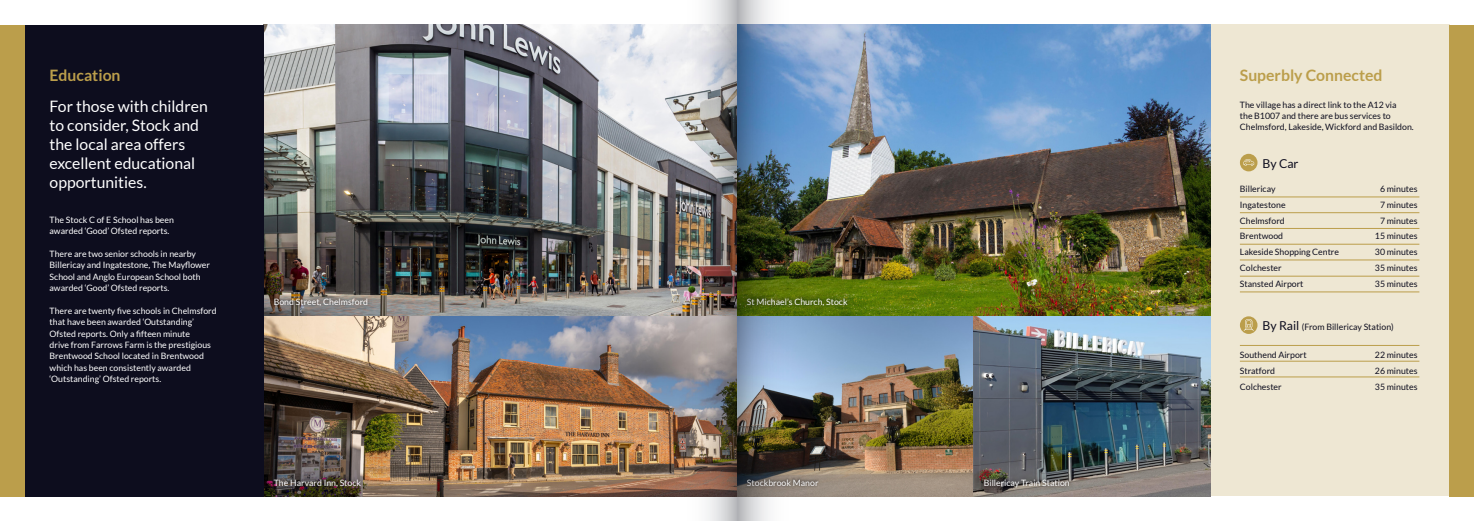
<style>
.page{position:relative;width:1474px;height:521px;background:#fff}
.page>*{position:absolute;margin:0;border:0;box-sizing:border-box;transform-origin:0 0}
.t1{font:15.75px/18.9px "Lato";color:#fff}
.t2{font:700 15.75px "Lato";color:#bb9e4b}
.t3{font:12.25px "Lato";color:#0d0d1e}
.t4{font:8.75px/11.4px "Lato";color:#fff}
.t5{font:8.75px/11.4px "Lato";color:#0d0d1e}
.s1{font-size:12.25px}
</style>
<div class="page">
<img style="left:264px;top:25px;width:946px;height:471px">
<div style="left:1210px;top:25px;width:239px;height:471px;background:#eee7d3"></div>
<div style="left:25px;top:25px;width:239px;height:471px;background:#0d0d1e"></div>
<div style="left:1239px;top:154px;width:18px;height:17px;background:#bb9e4b;border-radius:50%"></div>
<svg style="left:1243px;top:159px;width:11px;height:7px"></svg>
<svg style="left:1239px;top:316px;width:18px;height:18px"></svg>
<svg style="left:1243px;top:319px;width:10px;height:12px"></svg>
<div style="left:0;top:25px;width:25px;height:471px;background:#bb9e4b"></div>
<div style="left:1449px;top:25px;width:24px;height:471px;background:#bb9e4b"></div>
<hr style="left:1239px;top:197px;width:180px;height:1px;background:#bb9e4b">
<hr style="left:1239px;top:212px;width:180px;height:1px;background:#bb9e4b">
<hr style="left:1239px;top:228px;width:180px;height:1px;background:#bb9e4b">
<hr style="left:1239px;top:244px;width:180px;height:1px;background:#bb9e4b">
<hr style="left:1239px;top:260px;width:180px;height:1px;background:#bb9e4b">
<hr style="left:1239px;top:276px;width:180px;height:1px;background:#bb9e4b">
<hr style="left:1239px;top:292px;width:180px;height:1px;background:#bb9e4b">
<hr style="left:1239px;top:345px;width:180px;height:1px;background:#bb9e4b">
<hr style="left:1239px;top:361px;width:180px;height:1px;background:#bb9e4b">
<hr style="left:1239px;top:377px;width:180px;height:1px;background:#bb9e4b">
<img style="left:801px;top:315px;width:172px;height:181px">
<svg style="left:801px;top:477px;width:20px;height:11px"></svg>
<img style="left:973px;top:315px;width:237px;height:181px">
<svg style="left:979px;top:474px;width:95px;height:17px;background:#615c58"></svg>
<svg style="left:270px;top:293px;width:102px;height:17px;background:#7e756d"></svg>
<svg style="left:270px;top:474px;width:95px;height:17px;background:#473e38"></svg>
<svg style="left:801px;top:294px;width:50px;height:16px"></svg>
<img style="left:674px;top:0;width:63px;height:521px">
<img style="left:737px;top:0;width:64px;height:521px">
<p class="t2" style="left:50px;top:66px;width:72px">Education</p>
<p class="t1" style="left:50px;top:97px;width:160px">For those with children to consider, Stock and the local area offers excellent educational opportunities.</p>
<p class="t4" style="left:50px;top:214px;width:126px">The Stock C of E School has been awarded ‘Good’ Ofsted reports.</p>
<p class="t4" style="left:50px;top:248px;width:162px">There are two senior schools in nearby Billericay and Ingatestone, The Mayflower School and Anglo European School both awarded ‘Good’ Ofsted reports.</p>
<p class="t4" style="left:50px;top:305px;width:169px">There are twenty five schools in Chelmsford that have been awarded ‘Outstanding’ Ofsted reports. Only a fifteen minute<br>drive from Farrows Farm is the prestigious Brentwood School located in Brentwood which has been consistently awarded ‘Outstanding’ Ofsted reports.</p>
<p class="t4" style="left:274px;top:296px;width:96px">Bond Street, Chelmsford</p>
<p class="t4" style="left:274px;top:477px;width:89px">The Harvard Inn, Stock</p>
<p class="t4" style="left:747px;top:296px;width:102px">St Michael’s Church, Stock</p>
<p class="t4" style="left:747px;top:477px;width:73px">Stockbrook Manor</p>
<p class="t4" style="left:983px;top:477px;width:87px">Billericay Train Station</p>
<p class="t2" style="left:1239px;top:66px;width:144px">Superbly Connected</p>
<p class="t5" style="left:1239px;top:99px;width:175px">The village has a direct link to the A12 via<br>the B1007 and there are bus services to<br>Chelmsford, Lakeside, Wickford and Basildon.</p>
<p class="t3" style="left:1262px;top:156px;width:38px">By Car</p>
<p class="t5" style="left:1239px;top:183px;width:37px">Billericay</p>
<p class="t5" style="left:1379px;top:183px;width:39px">6 minutes</p>
<p class="t5" style="left:1239px;top:199px;width:47px">Ingatestone</p>
<p class="t5" style="left:1379px;top:199px;width:39px">7 minutes</p>
<p class="t5" style="left:1239px;top:215px;width:46px">Chelmsford</p>
<p class="t5" style="left:1379px;top:215px;width:39px">7 minutes</p>
<p class="t5" style="left:1239px;top:230px;width:45px">Brentwood</p>
<p class="t5" style="left:1374px;top:230px;width:44px">15 minutes</p>
<p class="t5" style="left:1239px;top:246px;width:101px">Lakeside Shopping Centre</p>
<p class="t5" style="left:1374px;top:246px;width:44px">30 minutes</p>
<p class="t5" style="left:1239px;top:262px;width:43px">Colchester</p>
<p class="t5" style="left:1374px;top:262px;width:44px">35 minutes</p>
<p class="t5" style="left:1239px;top:278px;width:65px">Stansted Airport</p>
<p class="t5" style="left:1374px;top:278px;width:44px">35 minutes</p>
<p class="t5" style="left:1262px;top:321px;width:133px"><span class="s1">By Rail</span> (From Billericay Station)</p>
<p class="t5" style="left:1239px;top:349px;width:68px">Southend Airport</p>
<p class="t5" style="left:1374px;top:349px;width:44px">22 minutes</p>
<p class="t5" style="left:1239px;top:365px;width:37px">Stratford</p>
<p class="t5" style="left:1374px;top:365px;width:44px">26 minutes</p>
<p class="t5" style="left:1239px;top:381px;width:43px">Colchester</p>
<p class="t5" style="left:1374px;top:381px;width:44px">35 minutes</p>
</div>
